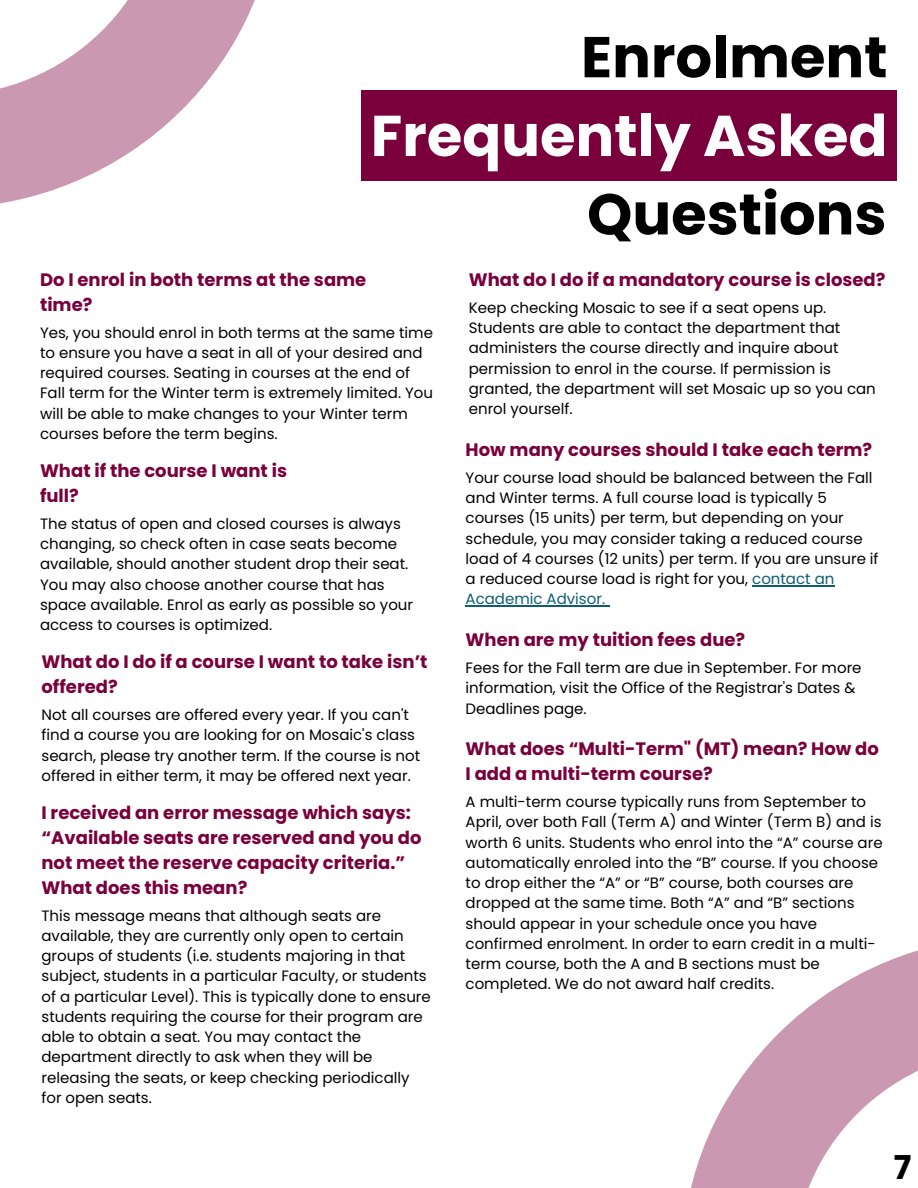
<style>
.page{position:relative;width:918px;height:1188px;background:#fff}
.page>*{position:absolute;margin:0;border:0;box-sizing:border-box;transform-origin:0 0}
.t1{font:700 57.45px "Poppins";color:#000}
.t2{font:700 57.45px "Poppins";color:#fff}
.t3{font:700 32.85px "Poppins";color:#000}
.t4{font:700 18px/24.8px "Poppins";color:#7a003c}
.t5{font:15px/20.2px "Poppins";color:#000}
.s1{color:#0d5d78}
</style>
<div class="page">
<div style="left:362px;top:91px;width:535px;height:90px;background:#7a003c"></div>
<hr style="left:752px;top:585px;width:82px;height:1px;background:#0d5d78">
<hr style="left:466px;top:606px;width:139px;height:1px;background:#0d5d78">
<svg style="left:691px;top:950px;width:227px;height:238px"></svg>
<svg style="left:0;top:0;width:255px;height:204px"></svg>
<h1 class="t1" style="left:581px;top:17px;width:308px">Enrolment</h1>
<h1 class="t2" style="left:371px;top:96px;width:518px">Frequently Asked</h1>
<h2 class="t1" style="left:587px;top:174px;width:301px">Questions</h2>
<p class="t4" style="left:40px;top:267px;width:328px">Do I enrol in both terms at the same time?</p>
<h2 class="t5" style="left:40px;top:322px;width:395px">Yes, you should enrol in both terms at the same time to ensure you have a seat in all of your desired and required courses. Seating in courses at the end of Fall term for the Winter term is extremely limited. You will be able to make changes to your Winter term courses before the term begins.</h2>
<p class="t4" style="left:40px;top:458px;width:249px">What if the course I want is full?</p>
<h2 class="t5" style="left:40px;top:513px;width:375px">The status of open and closed courses is always changing, so check often in case seats become available, should another student drop their seat.<br>You may also choose another course that has space available. Enrol as early as possible so your access to courses is optimized.</h2>
<p class="t4" style="left:42px;top:650px;width:388px">What do I do if a course I want to take isn’t offered?</p>
<h2 class="t5" style="left:42px;top:705px;width:380px">Not all courses are offered every year. If you can't find a course you are looking for on Mosaic's class search, please try another term. If the course is not offered in either term, it may be offered next year.</h2>
<h2 class="t4" style="left:42px;top:801px;width:382px">I received an error message which says: “Available seats are reserved and you do not meet the reserve capacity criteria.” What does this mean?</h2>
<p class="t5" style="left:42px;top:905px;width:391px">This message means that although seats are available, they are currently only open to certain groups of students (i.e. students majoring in that subject, students in a particular Faculty, or students of a particular Level). This is typically done to ensure students requiring the course for their program are able to obtain a seat. You may contact the department directly to ask when they will be releasing the seats, or keep checking periodically for open seats.</p>
<p class="t4" style="left:469px;top:267px;width:418px">What do I do if a mandatory course is closed?</p>
<h2 class="t5" style="left:469px;top:298px;width:409px">Keep checking Mosaic to see if a seat opens up.<br>Students are able to contact the department that administers the course directly and inquire about permission to enrol in the course. If permission is granted, the department will set Mosaic up so you can enrol yourself.</h2>
<p class="t4" style="left:466px;top:437px;width:408px">How many courses should I take each term?</p>
<h2 class="t5" style="left:466px;top:468px;width:414px">Your course load should be balanced between the Fall and Winter terms. A full course load is typically 5 courses (15 units) per term, but depending on your schedule, you may consider taking a reduced course load of 4 courses (12 units) per term. If you are unsure if a reduced course load is right for you, <span class="s1">contact an Academic Advisor.</span></h2>
<p class="t4" style="left:466px;top:627px;width:281px">When are my tuition fees due?</p>
<h2 class="t5" style="left:466px;top:658px;width:397px">Fees for the Fall term are due in September. For more information, visit the Office of the Registrar's Dates &amp;<br>Deadlines page.</h2>
<p class="t4" style="left:466px;top:737px;width:415px">What does “Multi-Term" (MT) mean? How do<br>I add a multi-term course?</p>
<p class="t5" style="left:466px;top:792px;width:419px">A multi-term course typically runs from September to April, over both Fall (Term A) and Winter (Term B) and is worth 6 units. Students who enrol into the “A” course are automatically enroled into the “B” course. If you choose to drop either the “A” or “B” course, both courses are dropped at the same time. Both “A” and “B” sections should appear in your schedule once you have confirmed enrolment. In order to earn credit in a multi&shy;term course, both the A and B sections must be completed. We do not award half credits.</p>
<h1 class="t3" style="left:894px;top:1144px;width:19px">7</h1>
</div>
